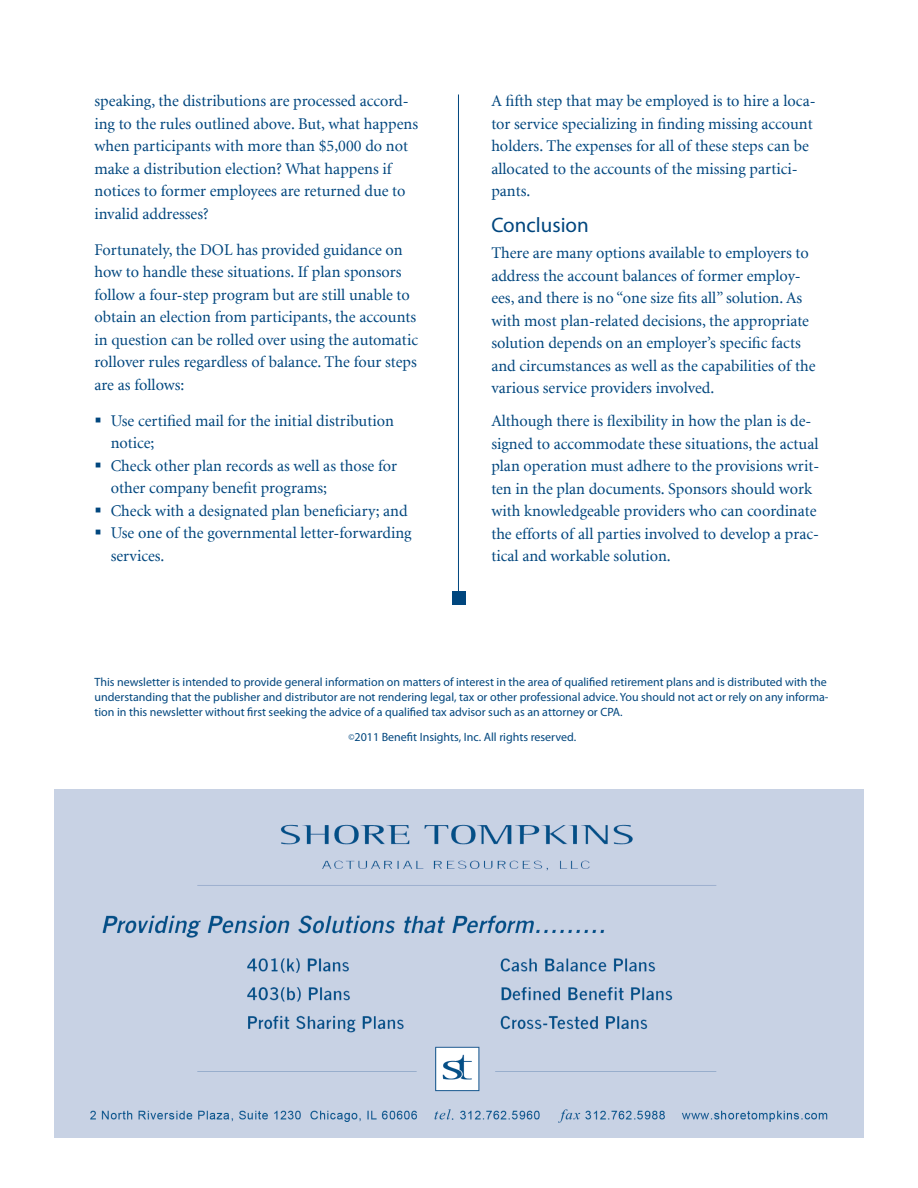
<style>
.page{position:relative;width:918px;height:1188px;background:#fff}
.page>*{position:absolute;margin:0;border:0;box-sizing:border-box;transform-origin:0 0}
.subhead{font:21px "Myriad Pro";color:#00467e}
.body{font:16.2px/22.5px "Minion";color:#00467e}
.bullets{font:16.2px/22.5px "Minion";color:#00467e}
.t1{font:12px/15px "Myriad Pro";color:#00467e}
.s1{font-size:9px}
</style>
<div class="page">
<hr style="left:458px;top:94px;width:1px;height:507px;background:#00467e">
<div style="left:452px;top:591px;width:13px;height:13px;background:#00467e"></div>
<div style="left:54px;top:790px;width:810px;height:347px;background:#c8d2e4"></div>
<p class="body" style="left:94px;top:90px;width:325px">speaking, the distributions are processed accord&shy;ing to the rules outlined above. But, what happens when participants with more than $5,000 do not make a distribution election? What happens if notices to former employees are returned due to invalid addresses?</p>
<p class="body" style="left:94px;top:239px;width:325px">Fortunately, the DOL has provided guidance on how to handle these situations. If plan sponsors follow a four-step program but are still unable to obtain an election from participants, the accounts in question can be rolled over using the automatic rollover rules regardless of balance. The four steps are as follows:</p>
<p class="bullets" style="left:111px;top:410px;width:285px">Use certified mail for the initial distribution notice;</p>
<p class="bullets" style="left:111px;top:455px;width:288px">Check other plan records as well as those for other company benefit programs;</p>
<p class="bullets" style="left:111px;top:500px;width:298px">Check with a designated plan beneficiary; and</p>
<p class="bullets" style="left:111px;top:522px;width:302px">Use one of the governmental letter-forwarding services.</p>
<p class="body" style="left:491px;top:90px;width:326px">A fifth step that may be employed is to hire a loca&shy;tor service specializing in finding missing account holders. The expenses for all of these steps can be allocated to the accounts of the missing partici&shy;pants.</p>
<p class="subhead" style="left:491px;top:212px;width:99px">Conclusion</p>
<p class="body" style="left:491px;top:242px;width:326px">There are many options available to employers to address the account balances of former employ&shy;ees, and there is no “one size fits all” solution. As with most plan-related decisions, the appropriate solution depends on an employer’s specific facts and circumstances as well as the capabilities of the various service providers involved.</p>
<p class="body" style="left:491px;top:411px;width:329px">Although there is flexibility in how the plan is de&shy;signed to accommodate these situations, the actual plan operation must adhere to the provisions writ&shy;ten in the plan documents. Sponsors should work with knowledgeable providers who can coordinate the efforts of all parties involved to develop a prac&shy;tical and workable solution.</p>
<p class="t1" style="left:94px;top:674px;width:736px">This newsletter is intended to provide general information on matters of interest in the area of qualified retirement plans and is distributed with the understanding that the publisher and distributor are not rendering legal, tax or other professional advice. You should not act or rely on any informa&shy;tion in this newsletter without first seeking the advice of a qualified tax advisor such as an attorney or CPA.</p>
<p class="t1" style="left:348px;top:729px;width:229px"><span class="s1">©</span>2011 Benefit Insights, Inc. All rights reserved.</p>
</div>
